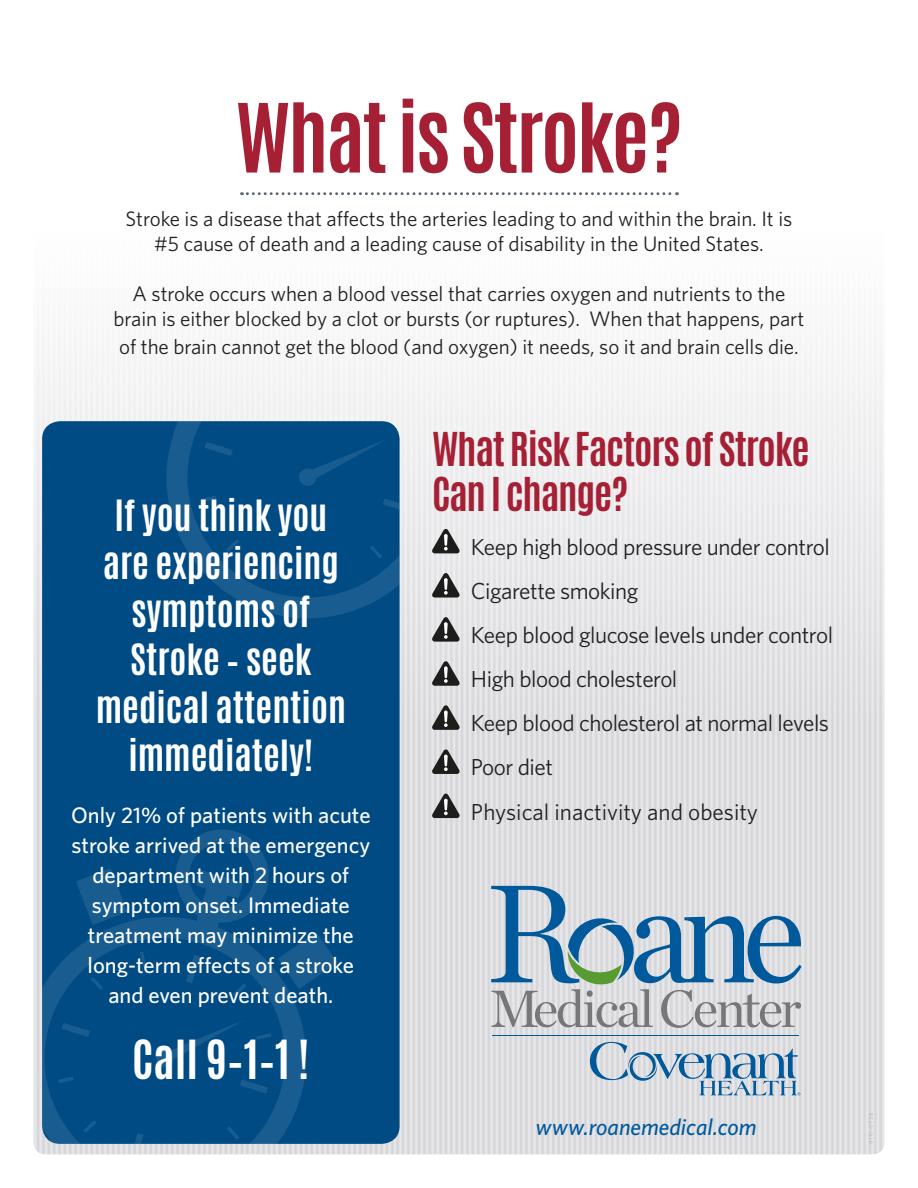
<style>
.page{position:relative;width:918px;height:1188px;background:#fff}
.page>*{position:absolute;margin:0;border:0;box-sizing:border-box;transform-origin:0 0}
.t1{font:700 81px "Antonio";letter-spacing:-.03em;color:#a62035}
.t2{font:700 45px "Antonio";color:#fff}
.t3{font:700 39px/45px "Antonio";letter-spacing:-.03em;color:#a62035}
.t4{font:700 36px/48px "Antonio";color:#fff;text-align:center}
.t5{font:23.1px/44.1px "Whitney";letter-spacing:-.02em;color:#231f20}
.t6{font:italic 500 23.1px "Whitney";color:#00599b}
.t7{font:500 22.5px/30px "Whitney";color:#fff;text-align:center}
.t8{font:21px/25.2px "Whitney";letter-spacing:-.005em;color:#231f20;text-align:center}
</style>
<div class="page">
<img style="left:34px;top:351px;width:850px;height:803px">
<svg style="left:590px;top:1042px;width:211px;height:53px;background:#b2c3d3"></svg>
<hr style="left:492px;top:1036px;width:307px;height:1px;background:#00599b">
<svg style="left:491px;top:886px;width:311px;height:142px;background:#a9bbc9"></svg>
<div style="left:42px;top:421px;width:358px;height:723px;background:#004b84;border-radius:18px"></div>
<svg style="left:162px;top:421px;width:238px;height:202px"></svg>
<svg style="left:383px;top:498px;width:17px;height:15px"></svg>
<svg style="left:205px;top:442px;width:28px;height:14px"></svg>
<svg style="left:272px;top:552px;width:14px;height:28px"></svg>
<svg style="left:201px;top:496px;width:15px;height:6px"></svg>
<svg style="left:326px;top:569px;width:7px;height:15px"></svg>
<svg style="left:226px;top:539px;width:13px;height:13px"></svg>
<svg style="left:370px;top:545px;width:12px;height:14px"></svg>
<svg style="left:298px;top:439px;width:90px;height:48px"></svg>
<svg style="left:76px;top:868px;width:51px;height:44px"></svg>
<svg style="left:42px;top:912px;width:269px;height:232px"></svg>
<svg style="left:240px;top:1079px;width:28px;height:15px"></svg>
<svg style="left:62px;top:1023px;width:28px;height:14px"></svg>
<svg style="left:129px;top:1133px;width:15px;height:11px"></svg>
<svg style="left:256px;top:1033px;width:16px;height:7px"></svg>
<svg style="left:140px;top:951px;width:6px;height:16px"></svg>
<svg style="left:58px;top:1077px;width:16px;height:6px"></svg>
<svg style="left:90px;top:977px;width:13px;height:13px"></svg>
<svg style="left:83px;top:1120px;width:14px;height:13px"></svg>
<svg style="left:227px;top:1126px;width:12px;height:14px"></svg>
<svg style="left:155px;top:1020px;width:90px;height:48px"></svg>
<svg style="left:171px;top:829px;width:166px;height:167px"></svg>
<svg style="left:241px;top:192px;width:437px;height:3px"></svg>
<svg style="left:432px;top:529px;width:28px;height:24px"></svg>
<svg style="left:432px;top:573px;width:28px;height:25px"></svg>
<svg style="left:432px;top:617px;width:28px;height:25px"></svg>
<svg style="left:432px;top:661px;width:28px;height:25px"></svg>
<svg style="left:432px;top:705px;width:28px;height:25px"></svg>
<svg style="left:432px;top:749px;width:28px;height:25px"></svg>
<svg style="left:432px;top:794px;width:28px;height:24px"></svg>
<h1 class="t1" style="left:236px;top:77px;width:448px">What is Stroke?</h1>
<p class="t8" style="left:126px;top:205px;width:668px">Stroke is a disease that affects the arteries leading to and within the brain. It is #5 cause of death and a leading cause of disability in the United States.</p>
<p class="t8" style="left:114px;top:281px;width:692px">A stroke occurs when a blood vessel that carries oxygen and nutrients to the brain is either blocked by a clot or bursts (or ruptures). When that happens, part</p>
<p class="t8" style="left:119px;top:334px;width:681px">of the brain cannot get the blood (and oxygen) it needs, so it and brain cells die.</p>
<h3 class="t4" style="left:96px;top:493px;width:252px">If you think you are experiencing symptoms of<br>Stroke – seek medical attention immediately!</h3>
<p class="t7" style="left:71px;top:800px;width:301px">Only 21% of patients with acute stroke arrived at the emergency department with 2 hours of symptom onset. Immediate treatment may minimize the long-term effects of a stroke and even prevent death.</p>
<h2 class="t2" style="left:132px;top:1025px;width:179px">Call 9–1–1 !</h2>
<h3 class="t3" style="left:432px;top:427px;width:379px">What Risk Factors of Stroke<br>Can I change?</h3>
<p class="t5" style="left:471px;top:524px;width:364px">Keep high blood pressure under control<br>Cigarette smoking<br>Keep blood glucose levels under control<br>High blood cholesterol<br>Keep blood cholesterol at normal levels<br>Poor diet<br>Physical inactivity and obesity</p>
<p class="t6" style="left:536px;top:1112px;width:223px">www.roanemedical.com</p>
</div>
